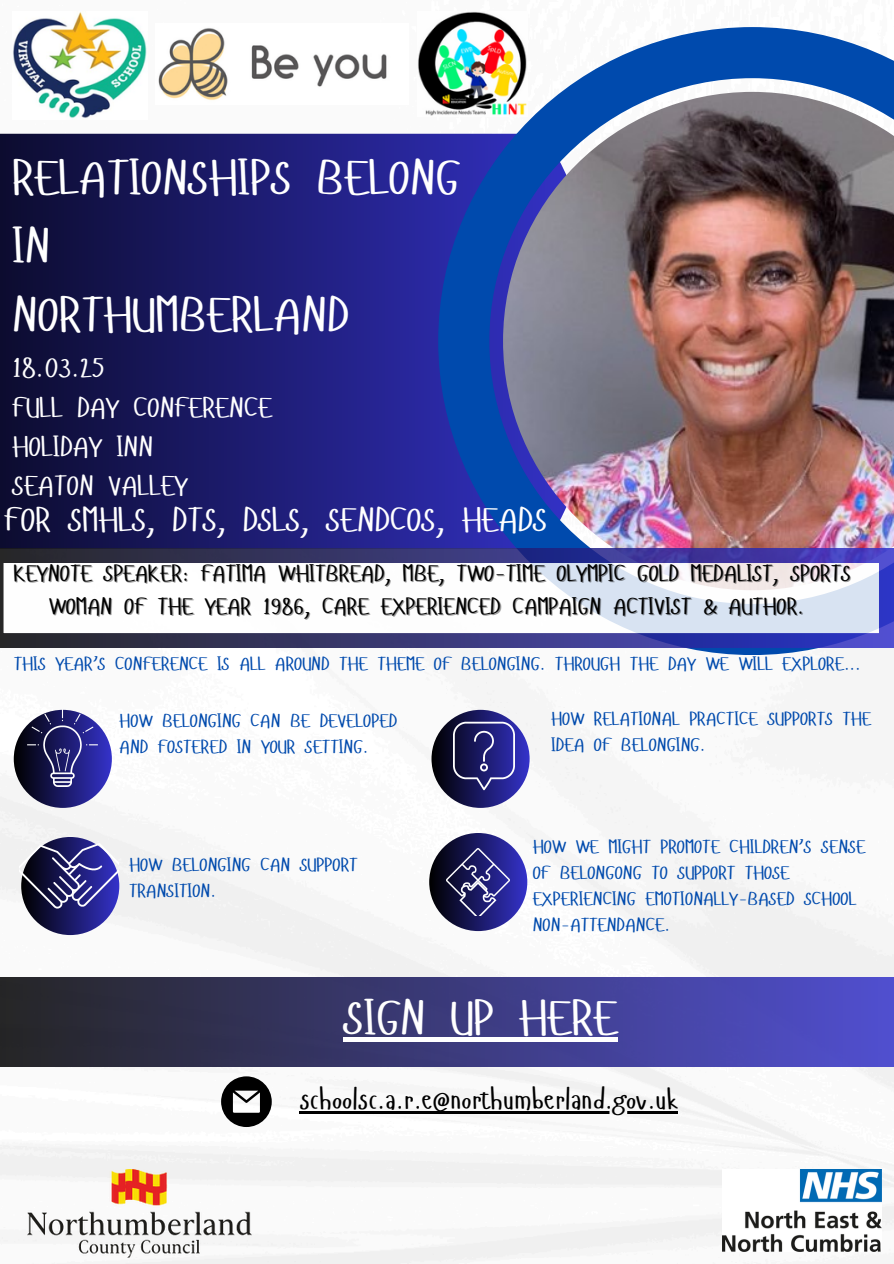
<style>
.page{position:relative;width:894px;height:1264px;background:#fff}
.page>*{position:absolute;margin:0;border:0;box-sizing:border-box;transform-origin:0 0}
.t1{font:49.65px/68.7px "Hangyaboly";color:#fff}
.t2{font:49.2px "Hangyaboly";color:#fff}
.t3{font:34.2px "Hangyaboly";color:#fff}
.t4{font:28.65px/39.3px "Hangyaboly";color:#fff}
.t5{font:27.75px "Hangyaboly";color:#000}
.t6{font:23.55px "Hangyaboly";color:#000}
.t7{font:19.05px/25.8px "Hangyaboly";color:#004aad}
</style>
<div class="page">
<img style="left:0;top:11px;width:893px;height:1252px">
<svg style="left:0;top:134px;width:438px;height:414px;background:#1b1968"></svg>
<img style="left:438px;top:27px;width:455px;height:628px">
<div style="left:14px;top:709px;width:98px;height:99px;background:linear-gradient(to right,#010102,#3634c8);border-radius:50%"></div>
<svg style="left:21px;top:837px;width:98px;height:98px"></svg>
<svg style="left:431px;top:709px;width:98px;height:99px;background:#212061"></svg>
<svg style="left:429px;top:833px;width:98px;height:98px;background:#1d1c68"></svg>
<div style="left:0;top:977px;width:893px;height:89px;background:linear-gradient(to right,#272727,#5351d1)"></div>
<svg style="left:221px;top:1076px;width:51px;height:50px"></svg>
<img style="left:12px;top:12px;width:135px;height:108px">
<img style="left:155px;top:24px;width:253px;height:81px">
<img style="left:417px;top:12px;width:110px;height:105px">
<img style="left:27px;top:1169px;width:224px;height:88px">
<img style="left:722px;top:1169px;width:159px;height:82px">
<svg style="left:0;top:548px;width:893px;height:99px"></svg>
<img style="left:28px;top:709px;width:69px;height:77px">
<img style="left:453px;top:721px;width:61px;height:70px">
<img style="left:446px;top:848px;width:63px;height:67px">
<img style="left:20px;top:841px;width:99px;height:82px">
<hr style="left:343px;top:1037px;width:274px;height:4px;background:#fff">
<hr style="left:299px;top:1110px;width:379px;height:3px;background:#000">
<h4 class="t1" style="left:12px;top:141px;width:449px">RELATIONSHIPS BELONG<br>IN<br>NORTHUMBERLAND</h4>
<h4 class="t4" style="left:12px;top:347px;width:261px">18.03.25<br>FULL DAY CONFERENCE<br>HOLIDAY INN<br>SEATON VALLEY</h4>
<p class="t3" style="left:4px;top:498px;width:544px">FOR SMHLS, DTS, DSLS, SENDCOS, HEADS</p>
<p class="t6" style="left:13px;top:558px;width:838px">KEYNOTE SPEAKER: FATIMA WHITBREAD, MBE, TWO-TIME OLYMPIC GOLD MEDALIST, SPORTS</p>
<h3 class="t6" style="left:48px;top:590px;width:757px">WOMAN OF THE YEAR 1986, CARE EXPERIENCED CAMPAIGN ACTIVIST &amp; AUTHOR.</h3>
<p class="t7" style="left:14px;top:650px;width:848px">THIS YEAR’S CONFERENCE IS ALL AROUND THE THEME OF BELONGING. THROUGH THE DAY WE WILL EXPLORE...</p>
<p class="t7" style="left:119px;top:707px;width:279px">HOW BELONGING CAN BE DEVELOPED<br>AND FOSTERED IN YOUR SETTING.</p>
<p class="t7" style="left:129px;top:851px;width:230px">HOW BELONGING CAN SUPPORT<br>TRANSITION.</p>
<h1 class="t7" style="left:551px;top:705px;width:321px">HOW RELATIONAL PRACTICE SUPPORTS THE<br>IDEA OF BELONGING.</h1>
<p class="t7" style="left:532px;top:833px;width:334px">HOW WE MIGHT PROMOTE CHILDREN’S SENSE<br>OF BELONGONG TO SUPPORT THOSE<br>EXPERIENCING EMOTIONALLY-BASED SCHOOL<br>NON-ATTENDANCE.</p>
<p class="t2" style="left:343px;top:985px;width:275px">SIGN UP HERE</p>
<p class="t5" style="left:299px;top:1081px;width:380px">schoolsc.a.r.e@northumberland.gov.uk</p>
</div>
